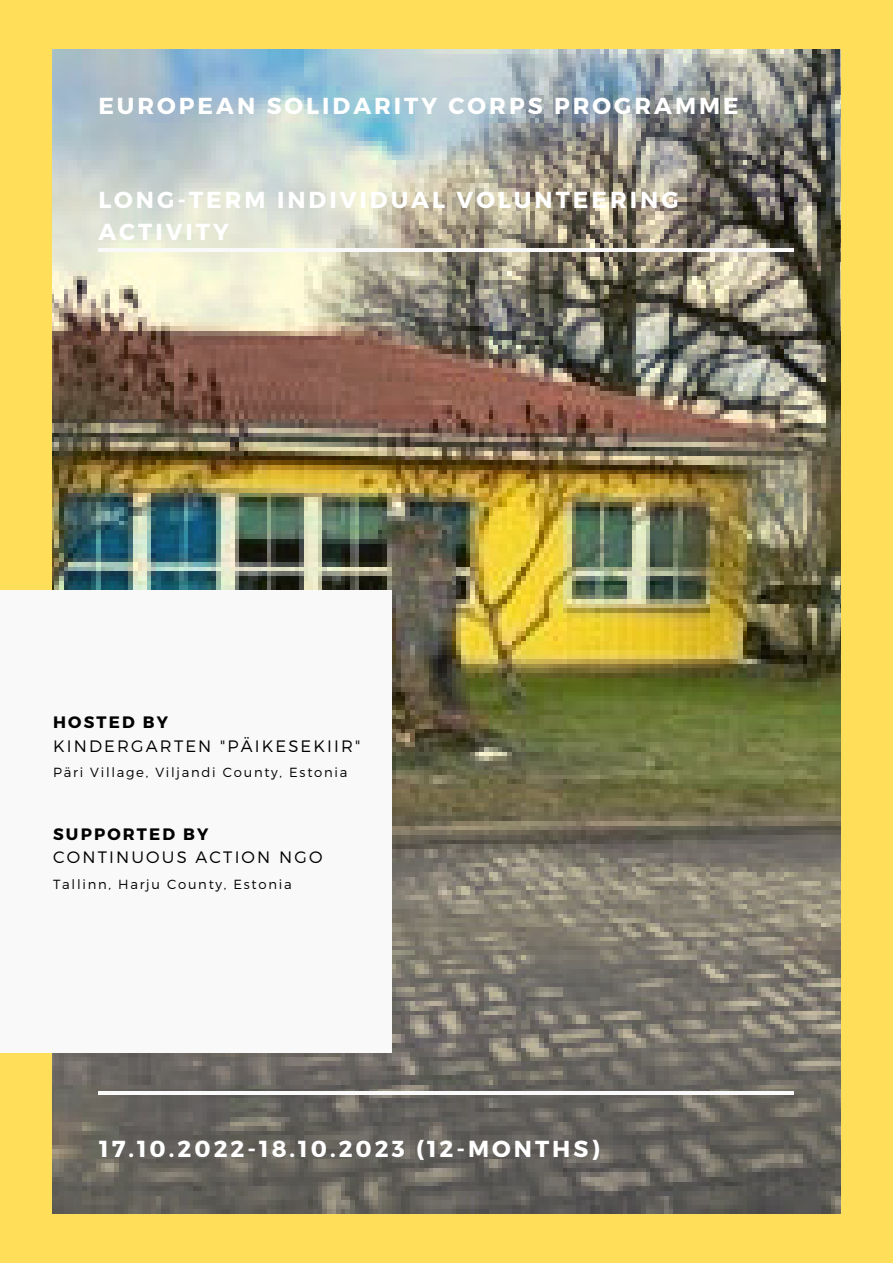
<style>
.page{position:relative;width:893px;height:1264px;background:#fff}
.page>*{position:absolute;margin:0;border:0;box-sizing:border-box;transform-origin:0 0}
.t1{font:700 23.1px/31.5px "Montserrat";letter-spacing:.13em;color:#fff}
.t2{font:300 16.5px "Montserrat";letter-spacing:.13em;color:#000}
.t3{font:700 16.5px "Montserrat";letter-spacing:.13em;color:#000}
.t4{font:300 13.2px "Montserrat";letter-spacing:.13em;color:#000}
</style>
<div class="page">
<div style="left:0;top:0;width:892px;height:1262px;background:#ffde59"></div>
<img style="left:52px;top:49px;width:788px;height:1164px">
<div style="left:0;top:590px;width:392px;height:462px;background:#f9f9f9"></div>
<hr style="left:98px;top:248px;width:695px;height:3px;background:#f9f9f9">
<hr style="left:98px;top:1091px;width:695px;height:3px;background:#f9f9f9">
<p class="t1" style="left:98px;top:88px;width:642px">EUROPEAN SOLIDARITY CORPS PROGRAMME</p>
<p class="t1" style="left:98px;top:183px;width:581px">LONG-TERM INDIVIDUAL VOLUNTEERING<br>ACTIVITY</p>
<p class="t3" style="left:53px;top:711px;width:116px">HOSTED BY</p>
<p class="t4" style="left:53px;top:764px;width:296px">Päri Village, Viljandi County, Estonia</p>
<p class="t2" style="left:53px;top:735px;width:309px">KINDERGARTEN "PÄIKESEKIIR"</p>
<p class="t3" style="left:53px;top:823px;width:157px">SUPPORTED BY</p>
<p class="t4" style="left:53px;top:875px;width:240px">Tallinn, Harju County, Estonia</p>
<p class="t2" style="left:53px;top:846px;width:271px">CONTINUOUS ACTION NGO</p>
<p class="t1" style="left:99px;top:1132px;width:502px">17.10.2022-18.10.2023 (12-MONTHS)</p>
</div>
